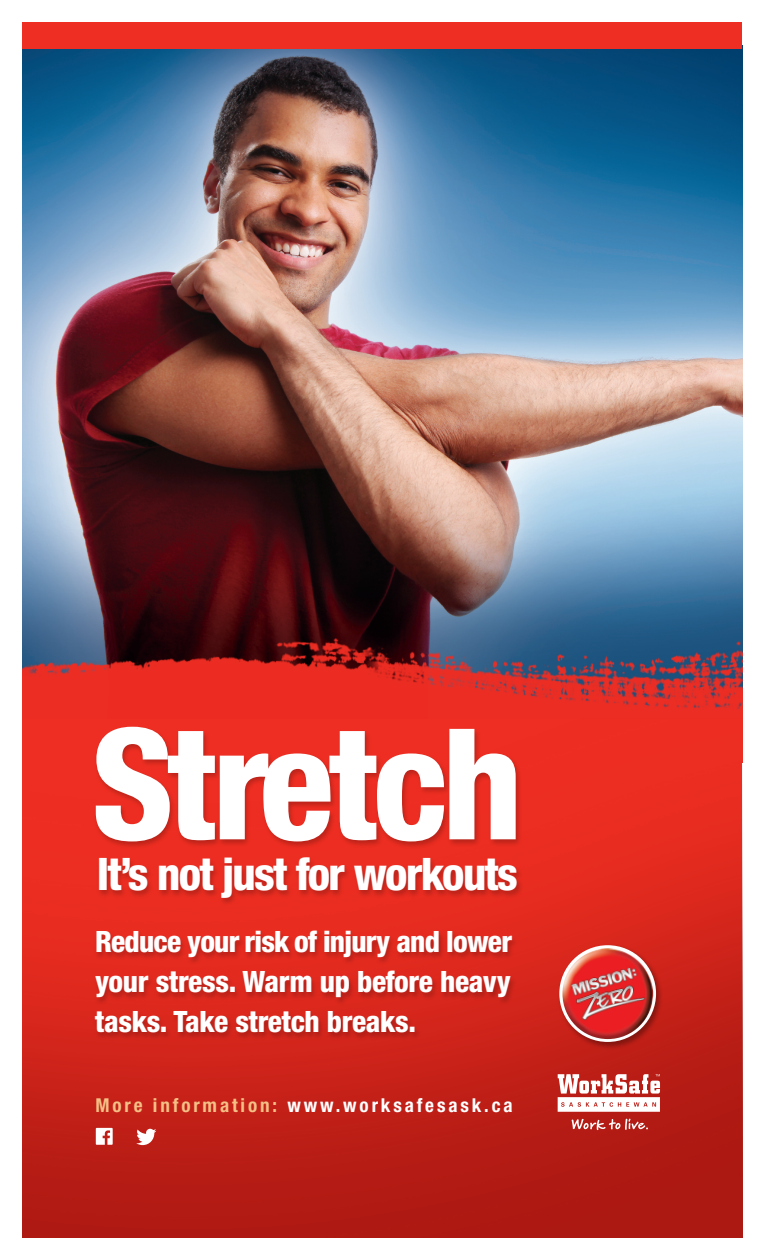
<style>
.page{position:relative;width:765px;height:1260px;background:#fff}
.page>*{position:absolute;margin:0;border:0;box-sizing:border-box;transform-origin:0 0}
.t1{font:800 condensed 154.62px "Helvetica Neue LT Std";letter-spacing:-.03em;color:#fff}
.t2{font:800 condensed 44.88px "Helvetica Neue LT Std";letter-spacing:-.035em;color:#fff}
.t3{font:800 condensed 29.38px/40px "Helvetica Neue LT Std";letter-spacing:-.01em;color:#fff;text-align:justify}
.t4{font:700 condensed 19.12px "Helvetica Neue LT Std";letter-spacing:.15em;color:#fff}
.s1{color:rgb(255 227 158/.82)}
</style>
<div class="page">
<img style="left:22px;top:46px;width:720px;height:658px">
<div style="left:23px;top:22px;width:719px;height:27px;background:#ee2e22"></div>
<img style="left:23px;top:613px;width:719px;height:106px">
<img style="left:23px;top:719px;width:719px;height:519px">
<img style="left:22px;top:704px;width:609px;height:390px">
<svg style="left:558px;top:1074px;width:102px;height:38px"></svg>
<svg style="left:572px;top:1119px;width:76px;height:11px"></svg>
<img style="left:555px;top:941px;width:112px;height:112px">
<svg style="left:559px;top:945px;width:97px;height:97px"></svg>
<img style="left:562px;top:948px;width:91px;height:91px;border-radius:50%">
<svg style="left:96px;top:1128px;width:17px;height:17px"></svg>
<svg style="left:136px;top:1129px;width:20px;height:16px"></svg>
<h1 class="t1" style="left:91px;top:729px;width:433px">Stretch</h1>
<h2 class="t2" style="left:97px;top:858px;width:423px">It’s not just for workouts</h2>
<p class="t3" style="left:95px;top:924px;width:419px">Reduce your risk of injury and lower your stress. Warm up before heavy tasks. Take stretch breaks.</p>
<p class="t4" style="left:95px;top:1098px;width:419px"><span class="s1">More information:</span> www.worksafesask.ca</p>
</div>
